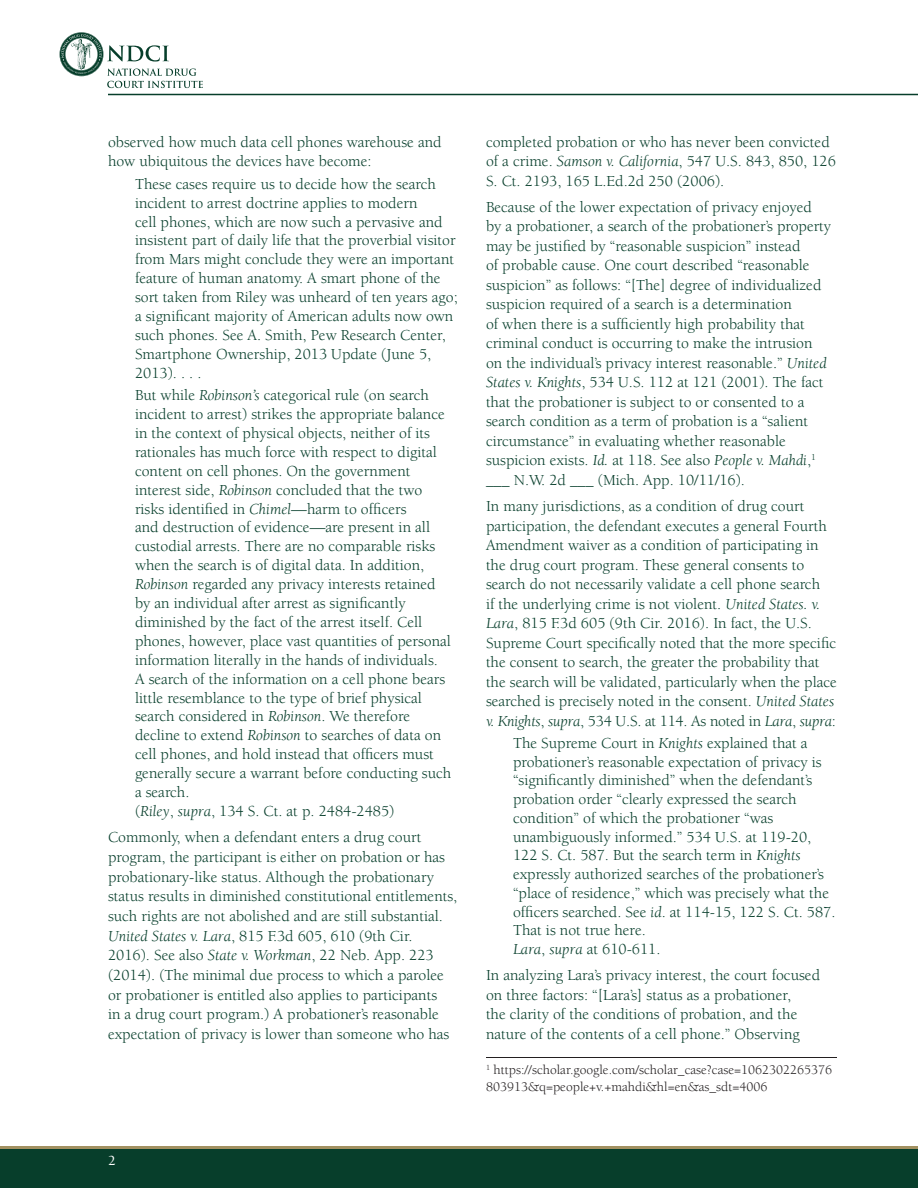
<style>
.page{position:relative;width:918px;height:1188px;background:#fff}
.page>*{position:absolute;margin:0;border:0;box-sizing:border-box;transform-origin:0 0}
.Answer_Additional_Pa{font:15.75px/19.5px "Berkeley";color:#073e2b}
.Answer_Indented_Par{font:15.75px/18.9px "Berkeley";color:#073e2b}
.Answer_Par1{font:15.75px/19.6px "Berkeley";color:#073e2b}
.t1{font:500 14.25px "Berkeley";color:#fff}
.Footnote-Style{font:13.5px/16.5px "Berkeley";color:#231f20}
.s1{font-style:italic}
</style>
<div class="page">
<div style="left:0;top:1148px;width:918px;height:40px;background:#073e2b"></div>
<hr style="left:108px;top:94px;width:810px;height:1px;background:#073e2b">
<svg style="left:59px;top:32px;width:144px;height:56px"></svg>
<hr style="left:0;top:1146px;width:918px;height:3px;background:#a29161">
<hr style="left:486px;top:1057px;width:351px;height:1px;background:#231f20">
<p class="Answer_Par1" style="left:108px;top:132px;width:335px">observed how much data cell phones warehouse and how ubiquitous the devices have become:</p>
<p class="Answer_Indented_Par" style="left:135px;top:175px;width:324px">These cases require us to decide how the search incident to arrest doctrine applies to modern<br>cell phones, which are now such a pervasive and insistent part of daily life that the proverbial visitor from Mars might conclude they were an important feature of human anatomy. A smart phone of the sort taken from Riley was unheard of ten years ago; a significant majority of American adults now own such phones. See A. Smith, Pew Research Center, Smartphone Ownership, 2013 Update (June 5, 2013). . . .</p>
<p class="Answer_Indented_Par" style="left:135px;top:386px;width:318px">But while <span class="s1">Robinson’s</span> categorical rule (on search incident to arrest) strikes the appropriate balance in the context of physical objects, neither of its rationales has much force with respect to digital content on cell phones. On the government interest side, <span class="s1">Robinson</span> concluded that the two risks identified in <span class="s1">Chimel</span>—harm to officers<br>and destruction of evidence—are present in all custodial arrests. There are no comparable risks when the search is of digital data. In addition, <span class="s1">Robinson</span> regarded any privacy interests retained by an individual after arrest as significantly diminished by the fact of the arrest itself. Cell phones, however, place vast quantities of personal information literally in the hands of individuals.<br>A search of the information on a cell phone bears little resemblance to the type of brief physical search considered in <span class="s1">Robinson</span>. We therefore decline to extend <span class="s1">Robinson</span> to searches of data on cell phones, and hold instead that officers must generally secure a warrant before conducting such a search.<br>(<span class="s1">Riley</span>, <span class="s1">supra</span>, 134 S. Ct. at p. 2484-2485)</p>
<p class="Answer_Additional_Pa" style="left:108px;top:828px;width:351px">Commonly, when a defendant enters a drug court program, the participant is either on probation or has probationary-like status. Although the probationary status results in diminished constitutional entitlements, such rights are not abolished and are still substantial.<br><span class="s1">United States v. Lara</span>, 815 F.3d 605, 610 (9th Cir.<br>2016). See also <span class="s1">State v. Workman</span>, 22 Neb. App. 223 (2014). (The minimal due process to which a parolee or probationer is entitled also applies to participants<br>in a drug court program.) A probationer’s reasonable expectation of privacy is lower than someone who has</p>
<p class="t1" style="left:108px;top:1153px;width:9px">2</p>
<p class="Answer_Additional_Pa" style="left:486px;top:132px;width:351px">completed probation or who has never been convicted of a crime. <span class="s1">Samson v. California</span>, 547 U.S. 843, 850, 126<br>S. Ct. 2193, 165 L.Ed.2d 250 (2006).</p>
<p class="Answer_Additional_Pa" style="left:486px;top:198px;width:347px">Because of the lower expectation of privacy enjoyed by a probationer, a search of the probationer’s property may be justified by “reasonable suspicion” instead<br>of probable cause. One court described “reasonable suspicion” as follows: “[The] degree of individualized suspicion required of a search is a determination<br>of when there is a sufficiently high probability that criminal conduct is occurring to make the intrusion on the individual’s privacy interest reasonable.” <span class="s1">United States v. Knights</span>, 534 U.S. 112 at 121 (2001). The fact that the probationer is subject to or consented to a search condition as a term of probation is a “salient circumstance” in evaluating whether reasonable suspicion exists. <span class="s1">Id.</span> at 118. See also <span class="s1">People v. Mahdi</span>,<sup>1 </sup>___ N.W. 2d ___ (Mich. App. 10/11/16).</p>
<p class="Answer_Additional_Pa" style="left:486px;top:497px;width:352px">In many jurisdictions, as a condition of drug court participation, the defendant executes a general Fourth Amendment waiver as a condition of participating in the drug court program. These general consents to search do not necessarily validate a cell phone search<br>if the underlying crime is not violent. <span class="s1">United States. v.<br>Lara</span>, 815 F.3d 605 (9th Cir. 2016). In fact, the U.S.<br>Supreme Court specifically noted that the more specific the consent to search, the greater the probability that the search will be validated, particularly when the place searched is precisely noted in the consent. <span class="s1">United States v. Knights</span>, <span class="s1">supra</span>, 534 U.S. at 114. As noted in <span class="s1">Lara</span>, <span class="s1">supra</span>:</p>
<p class="Answer_Indented_Par" style="left:513px;top:734px;width:324px">The Supreme Court in <span class="s1">Knights</span> explained that a probationer’s reasonable expectation of privacy is “significantly diminished” when the defendant’s probation order “clearly expressed the search condition” of which the probationer “was unambiguously informed.” 534 U.S. at 119-20, 122 S. Ct. 587. But the search term in <span class="s1">Knights </span>expressly authorized searches of the probationer’s “place of residence,” which was precisely what the officers searched. See <span class="s1">id</span>. at 114-15, 122 S. Ct. 587.<br>That is not true here.<br><span class="s1">Lara</span>, <span class="s1">supra</span> at 610-611.</p>
<p class="Answer_Additional_Pa" style="left:486px;top:966px;width:336px">In analyzing Lara’s privacy interest, the court focused on three factors: “[Lara’s] status as a probationer,<br>the clarity of the conditions of probation, and the nature of the contents of a cell phone.” Observing</p>
<p class="Footnote-Style" style="left:486px;top:1062px;width:348px"><sup>1</sup> https://scholar.google.com/scholar_case?case=1062302265376<br>803913&amp;q=people+v.+mahdi&amp;hl=en&amp;as_sdt=4006</p>
</div>
